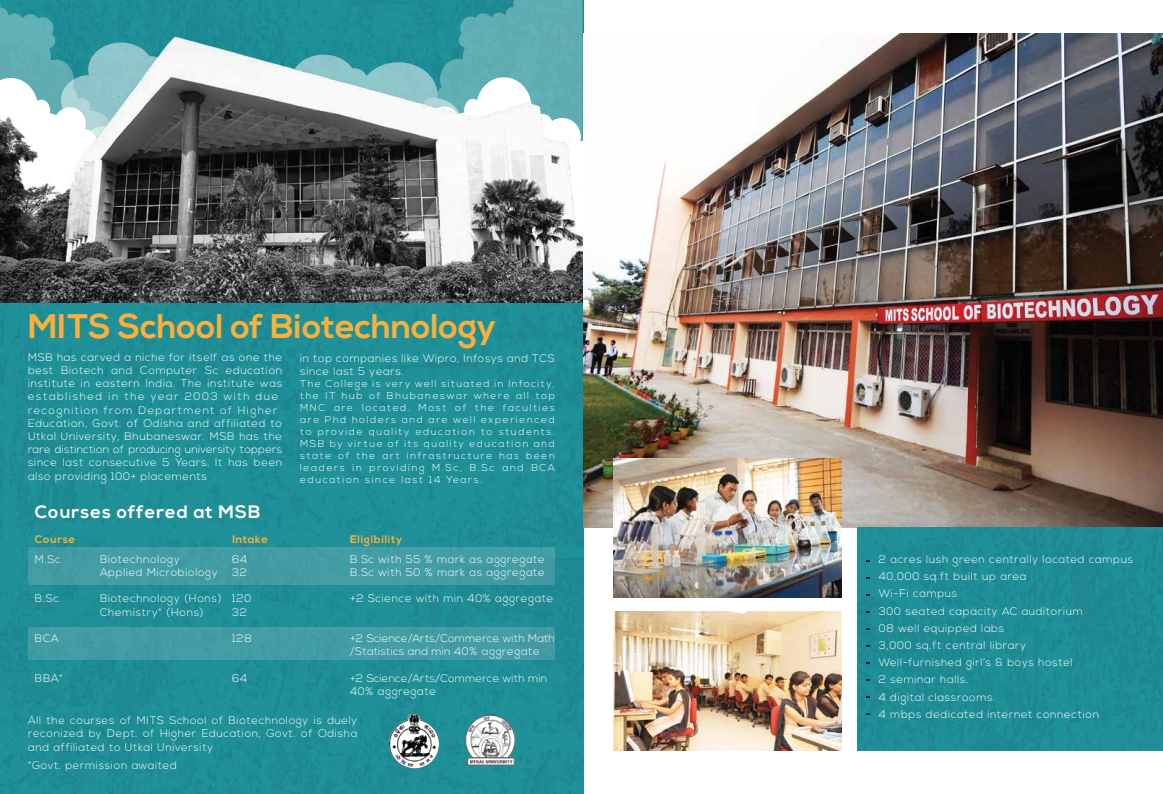
<style>
.page{position:relative;width:1163px;height:794px;background:#fff}
.page>*{position:absolute;margin:0;border:0;box-sizing:border-box;transform-origin:0 0}
.t1{font:700 34.1px "Nexa";color:#fbb03b}
.t2{font:700 18px "Nexa";letter-spacing:.06em;color:#fff}
.t3{font:300 11px/13.2px "Nexa";letter-spacing:.06em;color:#fff}
.t4{font:300 11px/13.2px "Nexa";letter-spacing:.02em;color:#fff}
.t5{font:700 11px "Nexa";letter-spacing:.06em;color:#fbb03b}
.t6{font:300 10px/12px "Nexa";letter-spacing:.16em;color:#fff;text-align:justify}
</style>
<div class="page">
<div style="left:0;top:302px;width:583px;height:492px;background:#208f98"></div>
<svg style="left:0;top:0;width:583px;height:28px;background:#2b939c"></svg>
<img style="left:0;top:28px;width:583px;height:274px">
<img style="left:583px;top:34px;width:579px;height:493px">
<div style="left:28px;top:547px;width:527px;height:38px;background:#429da5"></div>
<div style="left:28px;top:627px;width:527px;height:33px;background:#429da5"></div>
<div style="left:856px;top:527px;width:306px;height:223px;background:#1f8d96"></div>
<img style="left:613px;top:458px;width:228px;height:139px">
<img style="left:613px;top:611px;width:228px;height:139px">
<img style="left:452px;top:711px;width:78px;height:59px">
<img style="left:389px;top:713px;width:50px;height:55px">
<h1 class="t1" style="left:28px;top:306px;width:469px">MITS School of Biotechnology</h1>
<p class="t3" style="left:28px;top:351px;width:256px">MSB has carved a niche for itself as one the best Biotech and Computer Sc education institute in eastern India. The institute was established in the year 2003 with due recognition from Department of Higher Education, Govt. of Odisha and affiliated to Utkal University, Bhubaneswar. MSB has the rare distinction of producing university toppers since last consecutive 5 Years. It has been also providing 100+ placements</p>
<p class="t3" style="left:300px;top:352px;width:256px">in top companies like Wipro, Infosys and TCS since last 5 years.</p>
<p class="t6" style="left:300px;top:378px;width:256px">The College is very well situated in Infocity, the IT hub of Bhubaneswar where all top MNC are located. Most of the faculties are Phd holders and are well experienced to provide quality education to students.<br>MSB by virtue of its quality education and state of the art infrastructure has been leaders in providing M.Sc, B.Sc and BCA education since last 14 Years.</p>
<h2 class="t2" style="left:35px;top:501px;width:227px">Courses offered at MSB</h2>
<p class="t5" style="left:35px;top:532px;width:42px">Course</p>
<p class="t5" style="left:232px;top:532px;width:37px">Intake</p>
<p class="t5" style="left:350px;top:532px;width:54px">Eligibility</p>
<p class="t3" style="left:35px;top:553px;width:27px">M.Sc</p>
<p class="t3" style="left:35px;top:592px;width:25px">B.Sc</p>
<p class="t3" style="left:35px;top:632px;width:25px">BCA</p>
<p class="t3" style="left:35px;top:671px;width:29px">BBA*</p>
<p class="t3" style="left:100px;top:553px;width:119px">Biotechnology<br>Applied Microbiology</p>
<p class="t3" style="left:100px;top:592px;width:123px">Biotechnology (Hons)<br>Chemistry* (Hons)</p>
<p class="t3" style="left:232px;top:553px;width:16px">64<br>32</p>
<p class="t3" style="left:232px;top:592px;width:21px">120<br>32</p>
<p class="t3" style="left:232px;top:632px;width:21px">128</p>
<p class="t3" style="left:232px;top:671px;width:16px">64</p>
<p class="t3" style="left:350px;top:553px;width:196px">B.Sc with 55 % mark as aggregate<br>B.Sc with 50 % mark as aggregate</p>
<p class="t3" style="left:350px;top:592px;width:205px">+2 Science with min 40% aggregate</p>
<p class="t4" style="left:350px;top:632px;width:206px">+2 Science/Arts/Commerce with Math /Statistics and min 40% aggregate</p>
<p class="t4" style="left:350px;top:671px;width:198px">+2 Science/Arts/Commerce with min<br>40% aggregate</p>
<p class="t3" style="left:28px;top:714px;width:331px;text-align:justify">All the courses of MITS School of Biotechnology is duely reconized by Dept. of Higher Education, Govt. of Odisha and affiliated to Utkal University</p>
<p class="t3" style="left:28px;top:759px;width:150px">*Govt. permission awaited</p>
<p class="t3" style="left:878px;top:551px;width:256px;line-height:17.2px">2 acres lush green centrally located campus<br>40,000 sq.ft built up area<br>Wi-Fi campus<br>300 seated capacity AC auditorium<br>08 well equipped labs<br>3,000 sq.ft central library<br>Well-furnished girl’s &amp; boys hostel<br>2 seminar halls.<br>4 digital classrooms.<br>4 mbps dedicated internet connection</p>
</div>
